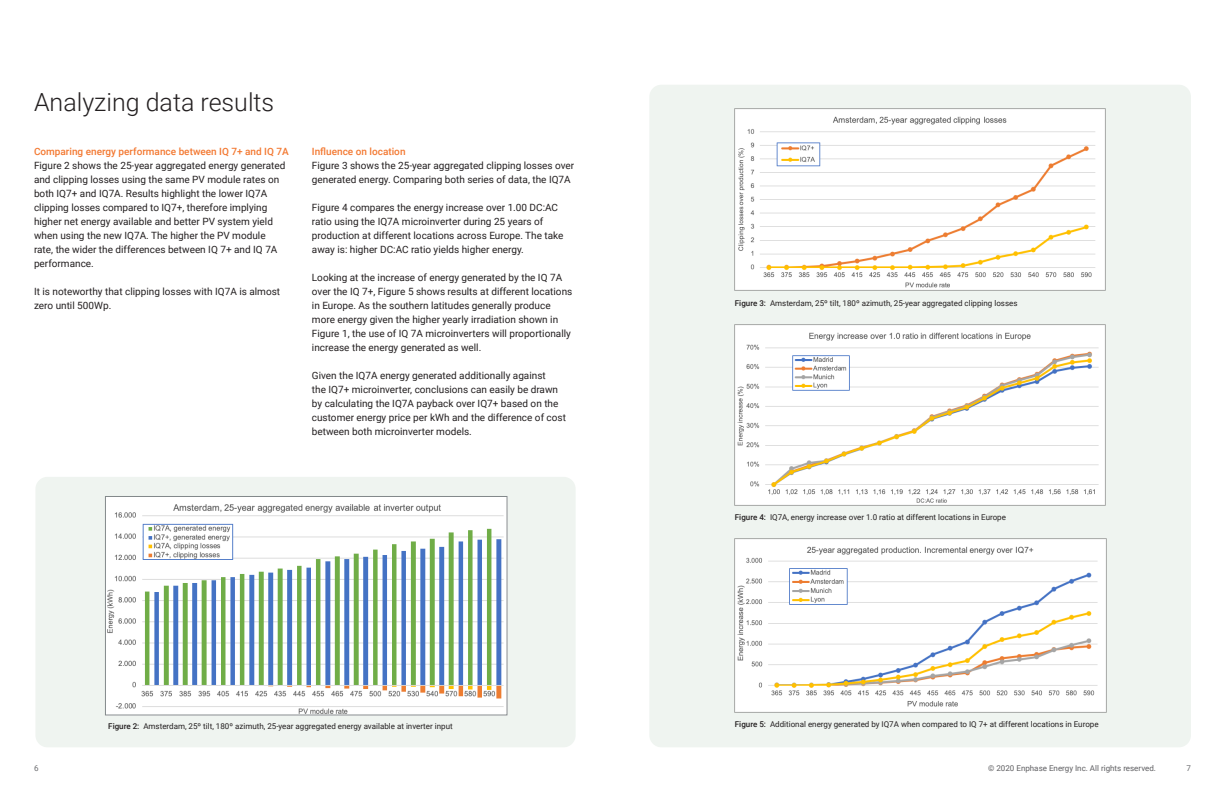
<style>
.page{position:relative;width:1225px;height:791px;background:#fff}
.page>*{position:absolute;margin:0;border:0;box-sizing:border-box;transform-origin:0 0}
.H2_2{font:300 25px "Roboto";color:#231f20}
.Copy_text_L_Black{font:10px/14px "Roboto";color:#231f20}
.H3_Chapter_Headline{font:500 10px "Roboto";color:#f37932}
.Copy_text_L_Black-2{font:500 10px "Roboto";color:#f37932}
.Info_text_L_Black{font:8px "Roboto";color:#231f20}
.t1{font:8px "Roboto";color:#5f5f62}
.t2{font:8px "Roboto";color:#6c6d70}
.s1{font-weight:500}
</style>
<div class="page">
<div style="left:35px;top:477px;width:540px;height:270px;background:#eff4f0;border-radius:12px"></div>
<img style="left:107px;top:498px;width:398px;height:215px">
<div style="left:105px;top:496px;width:402px;height:219px;border:1px solid #83898b"></div>
<div style="left:649px;top:85px;width:542px;height:662px;background:#eff4f0;border-radius:12px"></div>
<img style="left:735px;top:324px;width:370px;height:180px">
<img style="left:735px;top:538px;width:371px;height:173px">
<img style="left:735px;top:108px;width:370px;height:183px">
<p class="H2_2" style="left:34px;top:84px;width:242px">Analyzing data results</p>
<p class="H3_Chapter_Headline" style="left:34px;top:144px;width:256px">Comparing energy performance between IQ 7+ and IQ 7A</p>
<p class="Copy_text_L_Black" style="left:34px;top:158px;width:253px">Figure 2 shows the 25-year aggregated energy generated and clipping losses using the same PV module rates on both IQ7+ and IQ7A. Results highlight the lower IQ7A clipping losses compared to IQ7+, therefore implying higher net energy available and better PV system yield when using the new IQ7A. The higher the PV module rate, the wider the differences between IQ 7+ and IQ 7A performance.</p>
<p class="Copy_text_L_Black" style="left:34px;top:284px;width:248px">It is noteworthy that clipping losses with IQ7A is almost zero until 500Wp.</p>
<p class="Copy_text_L_Black-2" style="left:312px;top:144px;width:95px">Influence on location</p>
<p class="Copy_text_L_Black" style="left:312px;top:158px;width:264px">Figure 3 shows the 25-year aggregated clipping losses over generated energy. Comparing both series of data, the IQ7A</p>
<p class="Copy_text_L_Black" style="left:312px;top:200px;width:253px">Figure 4 compares the energy increase over 1.00 DC:AC ratio using the IQ7A microinverter during 25 years of production at different locations across Europe. The take away is: higher DC:AC ratio yields higher energy.</p>
<p class="Copy_text_L_Black" style="left:312px;top:270px;width:262px">Looking at the increase of energy generated by the IQ 7A over the IQ 7+, Figure 5 shows results at different locations in Europe. As the southern latitudes generally produce more energy given the higher yearly irradiation shown in Figure 1, the use of IQ 7A microinverters will proportionally increase the energy generated as well.</p>
<p class="Copy_text_L_Black" style="left:312px;top:368px;width:255px">Given the IQ7A energy generated additionally against<br>the IQ7+ microinverter, conclusions can easily be drawn by calculating the IQ7A payback over IQ7+ based on the customer energy price per kWh and the difference of cost between both microinverter models.</p>
<p class="Info_text_L_Black" style="left:108px;top:720px;width:346px"><span class="s1">Figure 2:</span> Amsterdam, 25º tilt, 180º azimuth, 25-year aggregated energy available at inverter input</p>
<p class="Info_text_L_Black" style="left:735px;top:297px;width:284px"><span class="s1">Figure 3:</span> Amsterdam, 25º tilt, 180º azimuth, 25-year aggregated clipping losses</p>
<p class="Info_text_L_Black" style="left:735px;top:512px;width:273px"><span class="s1">Figure 4:</span> IQ7A, energy increase over 1.0 ratio at different locations in Europe</p>
<p class="Info_text_L_Black" style="left:735px;top:719px;width:365px"><span class="s1">Figure 5:</span> Additional energy generated by IQ7A when compared to IQ 7+ at different locations in Europe</p>
<p class="t2" style="left:34px;top:762px;width:6px">6</p>
<p class="t1" style="left:988px;top:762px;width:169px">© 2020 Enphase Energy Inc. All rights reserved.</p>
<p class="t2" style="left:1186px;top:762px;width:6px">7</p>
</div>
